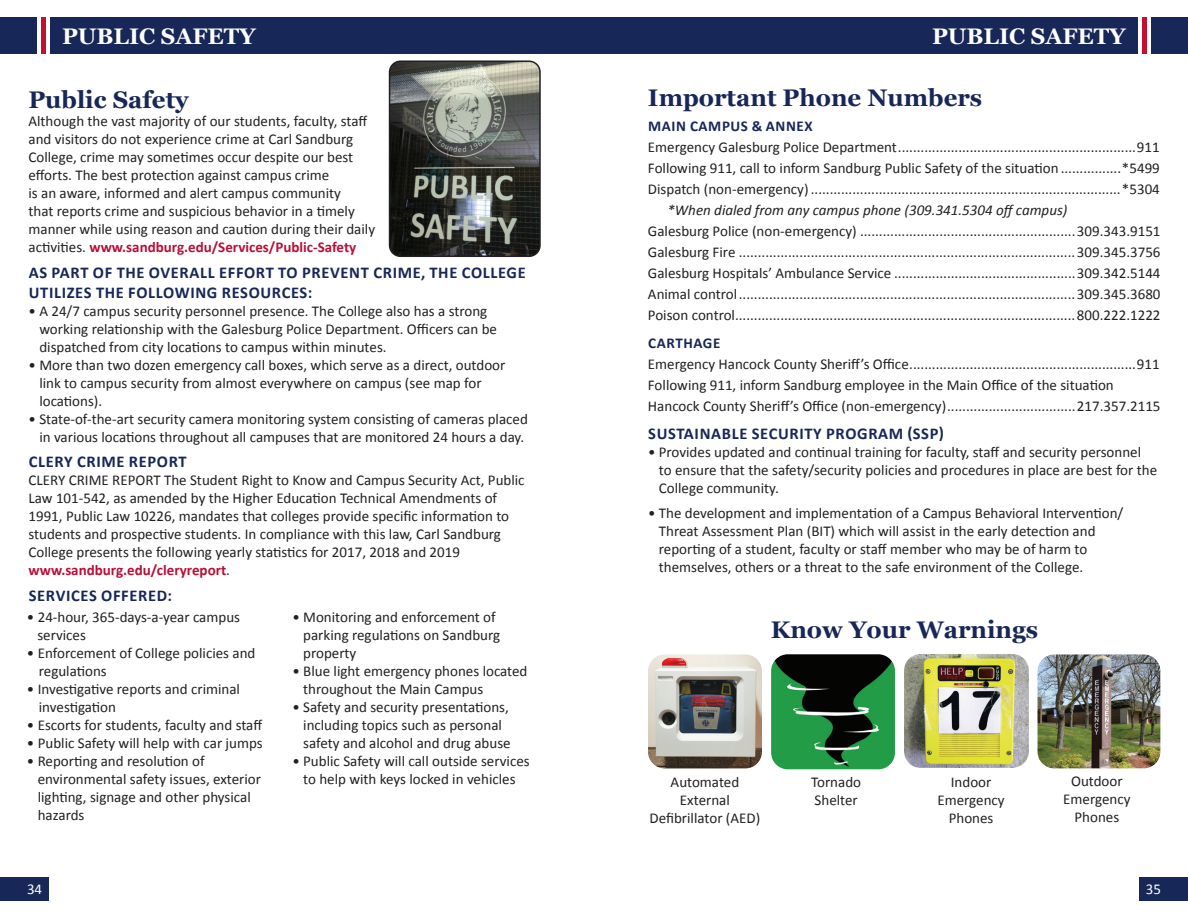
<style>
.page{position:relative;width:1188px;height:918px;background:#fff}
.page>*{position:absolute;margin:0;border:0;box-sizing:border-box;transform-origin:0 0}
.t1{font:700 24px "Georgia";color:#172757}
.t2{font:700 22.5px "Georgia";color:#fff}
.t3{font:700 16.5px/19.8px "Calibri";letter-spacing:.04em;color:#172757}
.t4{font:15px/18px "Calibri";color:#231f20}
.t5{font:italic 15px "Calibri";color:#231f20}
.t6{font:700 15px "Calibri";letter-spacing:.04em;color:#172757}
.t7{font:15px "Calibri";color:#fff}
.s1{font-weight:700;color:#b90f36}
</style>
<div class="page">
<img style="left:771px;top:654px;width:124px;height:115px">
<img style="left:648px;top:654px;width:114px;height:114px">
<img style="left:904px;top:654px;width:125px;height:114px">
<img style="left:1038px;top:654px;width:122px;height:114px">
<img style="left:391px;top:63px;width:147px;height:192px">
<div style="left:389px;top:60px;width:152px;height:197px;border:2px solid #231f20;border-radius:11px"></div>
<div style="left:580px;top:17px;width:558px;height:37px;background:#172757"></div>
<div style="left:0;top:17px;width:37px;height:37px;background:#172757"></div>
<div style="left:41px;top:17px;width:5px;height:37px;background:#c3102f"></div>
<div style="left:50px;top:17px;width:544px;height:37px;background:#172757"></div>
<div style="left:1151px;top:17px;width:37px;height:37px;background:#172757"></div>
<div style="left:1142px;top:17px;width:5px;height:37px;background:#c3102f"></div>
<div style="left:1139px;top:878px;width:49px;height:23px;background:#172757"></div>
<div style="left:0;top:878px;width:49px;height:23px;background:#172757"></div>
<h2 class="t2" style="left:62px;top:19px;width:195px">PUBLIC SAFETY</h2>
<h2 class="t2" style="left:932px;top:19px;width:195px">PUBLIC SAFETY</h2>
<h1 class="t1" style="left:28px;top:81px;width:162px">Public Safety</h1>
<p class="t4" style="left:28px;top:111px;width:348px">Although the vast majority of our students, faculty, staff and visitors do not experience crime at Carl Sandburg College, crime may sometimes occur despite our best efforts. The best protection against campus crime<br>is an aware, informed and alert campus community<br>that reports crime and suspicious behavior in a timely manner while using reason and caution during their daily activities. <span class="s1">www.sandburg.edu/Services/Public-Safety</span></p>
<p class="t3" style="left:29px;top:262px;width:498px">AS PART OF THE OVERALL EFFORT TO PREVENT CRIME, THE COLLEGE<br>UTILIZES THE FOLLOWING RESOURCES:</p>
<p class="t4" style="left:39px;top:302px;width:459px;text-indent:-11px">• A 24/7 campus security personnel presence. The College also has a strong working relationship with the Galesburg Police Department. Officers can be dispatched from city locations to campus within minutes.</p>
<p class="t4" style="left:39px;top:356px;width:468px;text-indent:-11px">• More than two dozen emergency call boxes, which serve as a direct, outdoor link to campus security from almost everywhere on campus (see map for locations).</p>
<p class="t4" style="left:28px;top:410px;width:501px;text-align:center">• State-of-the-art security camera monitoring system consisting of cameras placed in various locations throughout all campuses that are monitored 24 hours a day.</p>
<p class="t3" style="left:29px;top:451px;width:159px">CLERY CRIME REPORT</p>
<p class="t4" style="left:28px;top:470px;width:498px">CLERY CRIME REPORT The Student Right to Know and Campus Security Act, Public Law 101-542, as amended by the Higher Education Technical Amendments of 1991, Public Law 10226, mandates that colleges provide specific information to students and prospective students. In compliance with this law, Carl Sandburg College presents the following yearly statistics for 2017, 2018 and 2019 <span class="s1">www.sandburg.edu/cleryreport</span>.</p>
<p class="t3" style="left:29px;top:585px;width:145px">SERVICES OFFERED:</p>
<p class="t4" style="left:37px;top:607px;width:204px;text-indent:-10px">• 24-hour, 365-days-a-year campus services</p>
<p class="t4" style="left:39px;top:643px;width:218px;text-indent:-12px">• Enforcement of College policies and regulations</p>
<p class="t4" style="left:39px;top:679px;width:203px;text-indent:-12px">• Investigative reports and criminal investigation</p>
<p class="t4" style="left:27px;top:715px;width:237px">• Escorts for students, faculty and staff</p>
<p class="t4" style="left:27px;top:733px;width:237px">• Public Safety will help with car jumps</p>
<p class="t4" style="left:38px;top:751px;width:225px;text-indent:-11px">• Reporting and resolution of environmental safety issues, exterior lighting, signage and other physical hazards</p>
<p class="t4" style="left:303px;top:607px;width:199px;text-indent:-11px">• Monitoring and enforcement of parking regulations on Sandburg property</p>
<p class="t4" style="left:303px;top:661px;width:226px;text-indent:-11px">• Blue light emergency phones located throughout the Main Campus</p>
<p class="t4" style="left:303px;top:697px;width:209px;text-indent:-11px">• Safety and security presentations, including topics such as personal safety and alcohol and drug abuse</p>
<p class="t4" style="left:292px;top:751px;width:239px;text-align:center">• Public Safety will call outside services to help with keys locked in vehicles</p>
<h1 class="t1" style="left:648px;top:80px;width:336px">Important Phone Numbers</h1>
<p class="t6" style="left:648px;top:116px;width:166px">MAIN CAMPUS &amp; ANNEX</p>
<p class="t4" style="left:648px;top:136px;width:513px;line-height:21px;text-align:justify">Emergency Galesburg Police Department...............................................................911<br>Following 911, call to inform Sandburg Public Safety of the situation ................*5499<br>Dispatch (non-emergency)..................................................................................*5304</p>
<p class="t5" style="left:667px;top:200px;width:401px">*When dialed from any campus phone (309.341.5304 off campus)</p>
<p class="t4" style="left:648px;top:220px;width:514px;line-height:21px;text-align:justify">Galesburg Police (non-emergency) .........................................................309.343.9151<br>Galesburg Fire .........................................................................................309.345.3756<br>Galesburg Hospitals’ Ambulance Service ................................................309.342.5144<br>Animal control.........................................................................................309.345.3680<br>Poison control..........................................................................................800.222.1222</p>
<p class="t6" style="left:648px;top:332px;width:74px">CARTHAGE</p>
<p class="t4" style="left:648px;top:353px;width:514px;line-height:21px">Emergency Hancock County Sheriff’s Office............................................................911<br>Following 911, inform Sandburg employee in the Main Office of the situation<br>Hancock County Sheriff’s Office (non-emergency)..................................217.357.2115</p>
<p class="t3" style="left:648px;top:423px;width:297px">SUSTAINABLE SECURITY PROGRAM (SSP)</p>
<p class="t4" style="left:659px;top:443px;width:500px;text-indent:-11px">• Provides updated and continual training for faculty, staff and security personnel to ensure that the safety/security policies and procedures in place are best for the<br>College community.</p>
<p class="t4" style="left:659px;top:504px;width:466px;text-indent:-11px">• The development and implementation of a Campus Behavioral Intervention/ Threat Assessment Plan (BIT) which will assist in the early detection and reporting of a student, faculty or staff member who may be of harm to themselves, others or a threat to the safe environment of the College.</p>
<h1 class="t1" style="left:771px;top:611px;width:269px">Know Your Warnings</h1>
<p class="t4" style="left:650px;top:772px;width:112px;text-align:center">Automated<br>External<br>Defibrillator (AED)</p>
<p class="t4" style="left:938px;top:773px;width:69px;text-align:center">Indoor<br>Emergency<br>Phones</p>
<p class="t4" style="left:1063px;top:772px;width:69px;text-align:center">Outdoor<br>Emergency<br>Phones</p>
<p class="t4" style="left:811px;top:773px;width:51px">Tornado<br>Shelter</p>
<p class="t7" style="left:27px;top:879px;width:17px">34</p>
<p class="t7" style="left:1146px;top:879px;width:17px">35</p>
</div>
